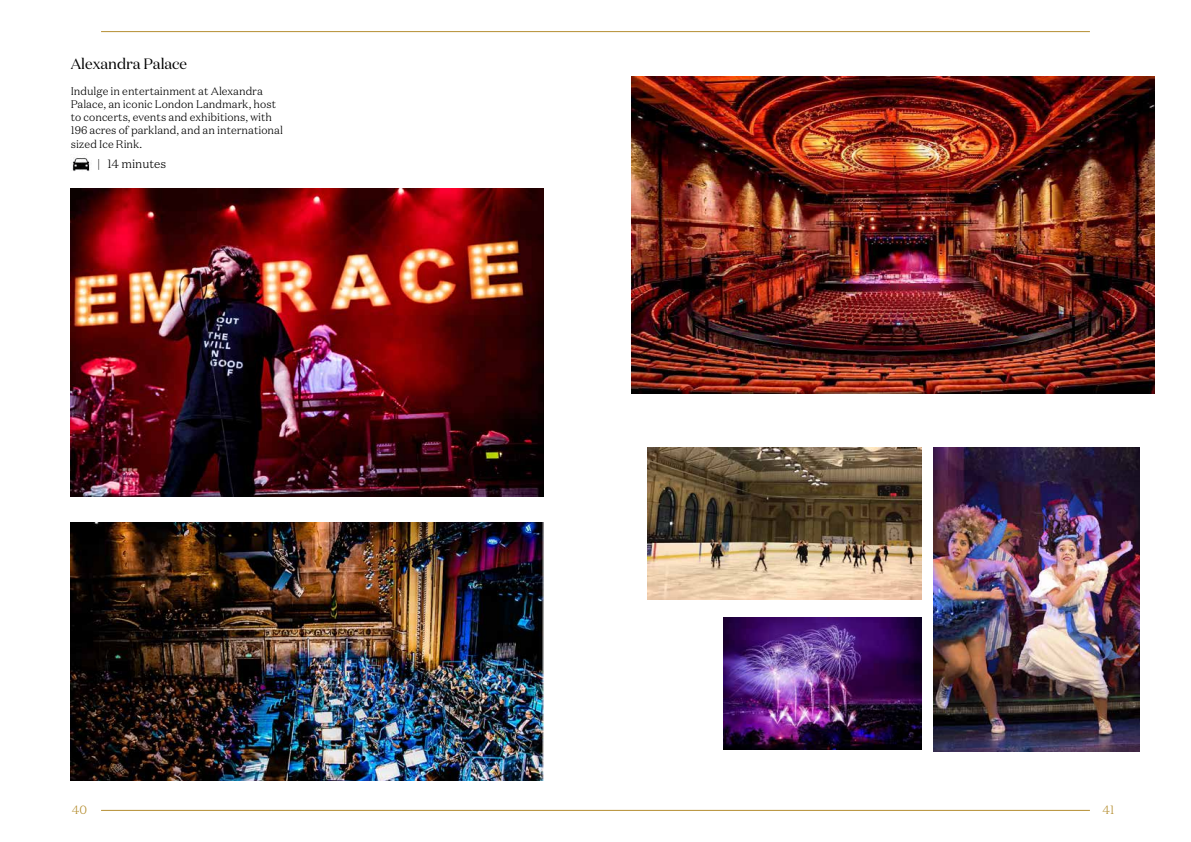
<style>
.page{position:relative;width:1191px;height:842px;background:#fff}
.page>*{position:absolute;margin:0;border:0;box-sizing:border-box;transform-origin:0 0}
.t1{font:15px "Domaine Disp";color:#000}
.t2{font:300 12px "Domaine Text";color:#000}
.t3{font:300 12px "Domaine Text";color:#b58e31}
.t4{font:300 11px/13.2px "Domaine Text";color:#000}
</style>
<div class="page">
<hr style="left:101px;top:810px;width:989px;height:1px;background:#b58e31">
<hr style="left:101px;top:31px;width:989px;height:1px;background:#b58e31">
<img style="left:631px;top:76px;width:524px;height:317px">
<img style="left:647px;top:448px;width:274px;height:152px">
<img style="left:723px;top:618px;width:198px;height:132px">
<img style="left:933px;top:448px;width:206px;height:303px">
<img style="left:71px;top:189px;width:472px;height:308px">
<img style="left:71px;top:523px;width:472px;height:257px">
<img style="left:72px;top:154px;width:18px;height:17px">
<h1 class="t1" style="left:71px;top:54px;width:118px">Alexandra Palace</h1>
<p class="t4" style="left:71px;top:84px;width:214px">Indulge in entertainment at Alexandra Palace, an iconic London Landmark, host to concerts, events and exhibitions, with 196 acres of parkland, and an international sized Ice Rink.</p>
<p class="t2" style="left:97px;top:156px;width:70px">| 14 minutes</p>
<p class="t3" style="left:72px;top:802px;width:17px">40</p>
<p class="t3" style="left:1102px;top:802px;width:13px">41</p>
</div>
